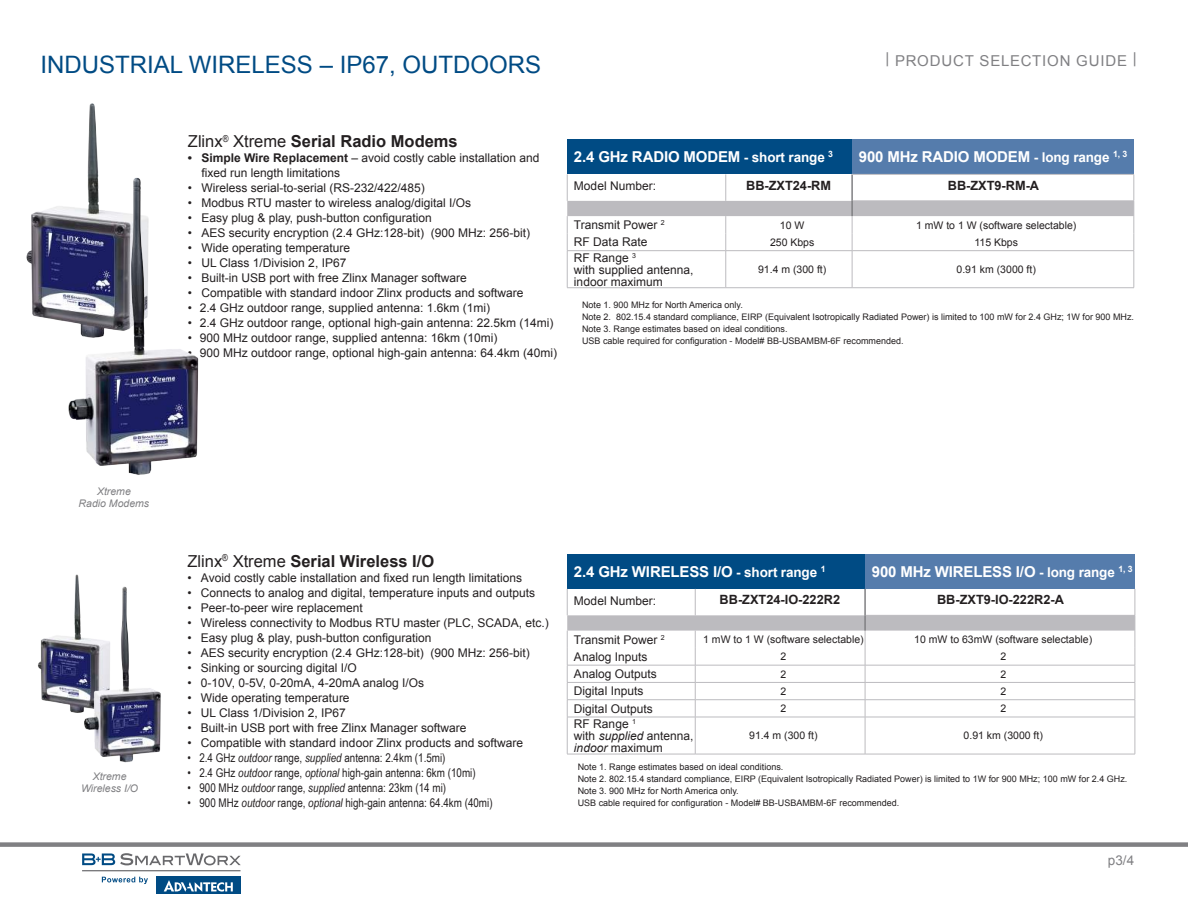
<style>
.page{position:relative;width:1188px;height:918px;background:#fff}
.page>*{position:absolute;margin:0;border:0;box-sizing:border-box;transform-origin:0 0}
.t1{font:24px "Arial";color:#004b84}
.t2{font:700 16.5px "Arial";color:#231f20}
.t3{font:700 15px "Arial";letter-spacing:-.01em;color:#fff}
.t4{font:15px "Arial";letter-spacing:.055em;color:#808083}
.t5{font:13.5px "Arial";color:#808083}
.t6{font:700 12.75px "Arial";color:#231f20}
.t7{font:12px/12px "Arial";color:#231f20}
.t8{font:12px "Arial Narrow";color:#231f20}
.t9{font:10.5px "Arial";color:#231f20}
.t10{font:italic 10.5px/12px "Arial";color:#808083;text-align:center}
.t11{font:9px/12px "Arial";color:#231f20}
.s1{font-weight:400}
.s2{font-weight:700}
.s3{font-size:13.5px}
.s4{font-style:italic}
</style>
<div class="page">
<div style="left:0;top:842px;width:1188px;height:5px;background:#808083"></div>
<div style="left:156px;top:877px;width:85px;height:17px;background:#004b84"></div>
<svg style="left:164px;top:880px;width:69px;height:12px"></svg>
<svg style="left:82px;top:853px;width:159px;height:12px"></svg>
<hr style="left:82px;top:870px;width:159px;height:1px;background:#69696c">
<svg style="left:102px;top:877px;width:46px;height:7px"></svg>
<div style="left:567px;top:554px;width:298px;height:35px;background:#004b84"></div>
<div style="left:865px;top:554px;width:270px;height:35px;background:#557cac"></div>
<hr style="left:567px;top:717px;width:128px;height:1px;background:#bcbbbf">
<hr style="left:567px;top:717px;width:1px;height:37px;background:#bcbbbf">
<hr style="left:695px;top:717px;width:170px;height:1px;background:#bcbbbf">
<hr style="left:695px;top:717px;width:1px;height:37px;background:#bcbbbf">
<hr style="left:865px;top:717px;width:270px;height:1px;background:#bcbbbf">
<hr style="left:865px;top:717px;width:1px;height:37px;background:#bcbbbf">
<hr style="left:1135px;top:717px;width:1px;height:37px;background:#bcbbbf">
<hr style="left:567px;top:754px;width:128px;height:1px;background:#bcbbbf">
<hr style="left:695px;top:754px;width:170px;height:1px;background:#bcbbbf">
<hr style="left:865px;top:754px;width:270px;height:1px;background:#bcbbbf">
<svg style="left:567px;top:589px;width:569px;height:128px"></svg>
<div style="left:567px;top:140px;width:285px;height:34px;background:#004b84"></div>
<div style="left:852px;top:140px;width:282px;height:34px;background:#557cac"></div>
<hr style="left:567px;top:250px;width:159px;height:1px;background:#bcbbbf">
<hr style="left:567px;top:251px;width:1px;height:37px;background:#bcbbbf">
<hr style="left:726px;top:250px;width:126px;height:1px;background:#bcbbbf">
<hr style="left:726px;top:251px;width:1px;height:37px;background:#bcbbbf">
<hr style="left:852px;top:250px;width:282px;height:1px;background:#bcbbbf">
<hr style="left:852px;top:251px;width:1px;height:37px;background:#bcbbbf">
<hr style="left:1134px;top:251px;width:1px;height:37px;background:#bcbbbf">
<hr style="left:567px;top:287px;width:159px;height:1px;background:#bcbbbf">
<hr style="left:726px;top:287px;width:126px;height:1px;background:#bcbbbf">
<hr style="left:852px;top:287px;width:282px;height:1px;background:#bcbbbf">
<svg style="left:567px;top:174px;width:568px;height:76px"></svg>
<hr style="left:851px;top:174px;width:283px;height:1px;background:#bcbbbf">
<img style="left:38px;top:574px;width:41px;height:130px">
<img style="left:65px;top:579px;width:96px;height:184px">
<img style="left:26px;top:103px;width:72px;height:214px">
<img style="left:36px;top:165px;width:163px;height:310px">
<h1 class="t1" style="left:40px;top:48px;width:502px">INDUSTRIAL WIRELESS – IP67, OUTDOORS</h1>
<p class="t4" style="left:886px;top:51px;width:253px">| PRODUCT SELECTION GUIDE |</p>
<h2 class="t2" style="left:188px;top:130px;width:271px"><span class="s1">Zlinx</span><sup>®</sup> <span class="s1">Xtreme</span> Serial Radio Modems</h2>
<p class="t7" style="left:201px;top:150px;width:340px;line-height:15px;text-indent:-14px"><span class="s2">• Simple Wire Replacement</span> – avoid costly cable installation and fixed run length limitations</p>
<p class="t7" style="left:188px;top:182px;width:238px">• Wireless serial-to-serial (RS-232/422/485)</p>
<p class="t7" style="left:188px;top:197px;width:285px">• Modbus RTU master to wireless analog/digital I/Os</p>
<p class="t7" style="left:188px;top:212px;width:246px">• Easy plug &amp; play, push-button configuration</p>
<p class="t7" style="left:188px;top:227px;width:344px">• AES security encryption (2.4 GHz:128-bit) (900 MHz: 256-bit)</p>
<p class="t7" style="left:188px;top:242px;width:164px">• Wide operating temperature</p>
<p class="t7" style="left:188px;top:257px;width:160px">• UL Class 1/Division 2, IP67</p>
<p class="t7" style="left:188px;top:272px;width:280px">• Built-in USB port with free Zlinx Manager software</p>
<p class="t7" style="left:188px;top:287px;width:337px">• Compatible with standard indoor Zlinx products and software</p>
<p class="t7" style="left:188px;top:302px;width:304px">• 2.4 GHz outdoor range, supplied antenna: 1.6km (1mi)</p>
<p class="t7" style="left:188px;top:317px;width:367px">• 2.4 GHz outdoor range, optional high-gain antenna: 22.5km (14mi)</p>
<p class="t7" style="left:188px;top:332px;width:311px">• 900 MHz outdoor range, supplied antenna: 16km (10mi)</p>
<p class="t7" style="left:188px;top:347px;width:371px">• 900 MHz outdoor range, optional high-gain antenna: 64.4km (40mi)</p>
<p class="t3" style="left:574px;top:147px;width:261px">2.4 GHz RADIO MODEM <span class="s3">- short range</span> <sup>3</sup></p>
<p class="t3" style="left:859px;top:147px;width:270px">900 MHz RADIO MODEM <span class="s3">- long range</span> <sup>1,</sup> <sup>3</sup></p>
<p class="t7" style="left:574px;top:180px;width:84px">Model Number:</p>
<p class="t6" style="left:746px;top:177px;width:86px">BB-ZXT24-RM</p>
<p class="t6" style="left:948px;top:177px;width:93px">BB-ZXT9-RM-A</p>
<p class="t7" style="left:574px;top:219px;width:92px">Transmit Power <sup>2</sup></p>
<p class="t9" style="left:780px;top:218px;width:26px">10 W</p>
<p class="t9" style="left:916px;top:218px;width:162px">1 mW to 1 W (software selectable)</p>
<p class="t7" style="left:574px;top:236px;width:75px">RF Data Rate</p>
<p class="t9" style="left:770px;top:235px;width:46px">250 Kbps</p>
<p class="t9" style="left:974px;top:235px;width:45px">115 Kbps</p>
<p class="t7" style="left:574px;top:251px;width:121px">RF Range <sup>3<br></sup>with supplied antenna, indoor maximum</p>
<p class="t9" style="left:758px;top:262px;width:70px">91.4 m (300 ft)</p>
<p class="t9" style="left:957px;top:262px;width:81px">0.91 km (3000 ft)</p>
<p class="t11" style="left:582px;top:299px;width:554px">Note 1. 900 MHz for North America only.<br>Note 2. 802.15.4 standard compliance, EIRP (Equivalent Isotropically Radiated Power) is limited to 100 mW for 2.4 GHz; 1W for 900 MHz.<br>Note 3. Range estimates based on ideal conditions.<br>USB cable required for configuration - Model# BB-USBAMBM-6F recommended.</p>
<p class="t10" style="left:79px;top:485px;width:72px">Xtreme<br>Radio Modems</p>
<p class="t10" style="left:81px;top:770px;width:59px">Xtreme<br>Wireless I/O</p>
<h2 class="t2" style="left:187px;top:550px;width:248px"><span class="s1">Zlinx</span><sup>®</sup> <span class="s1">Xtreme</span> Serial Wireless I/O</h2>
<p class="t7" style="left:187px;top:571px;width:336px">• Avoid costly cable installation and fixed run length limitations</p>
<p class="t7" style="left:187px;top:586px;width:349px">• Connects to analog and digital, temperature inputs and outputs</p>
<p class="t7" style="left:187px;top:601px;width:177px">• Peer-to-peer wire replacement</p>
<p class="t7" style="left:187px;top:616px;width:363px">• Wireless connectivity to Modbus RTU master (PLC, SCADA, etc.)</p>
<p class="t7" style="left:187px;top:631px;width:246px">• Easy plug &amp; play, push-button configuration</p>
<p class="t7" style="left:187px;top:646px;width:344px">• AES security encryption (2.4 GHz:128-bit) (900 MHz: 256-bit)</p>
<p class="t7" style="left:187px;top:661px;width:171px">• Sinking or sourcing digital I/O</p>
<p class="t7" style="left:187px;top:676px;width:238px">• 0-10V, 0-5V, 0-20mA, 4-20mA analog I/Os</p>
<p class="t7" style="left:187px;top:691px;width:164px">• Wide operating temperature</p>
<p class="t7" style="left:187px;top:706px;width:160px">• UL Class 1/Division 2, IP67</p>
<p class="t7" style="left:187px;top:721px;width:280px">• Built-in USB port with free Zlinx Manager software</p>
<p class="t7" style="left:187px;top:736px;width:337px">• Compatible with standard indoor Zlinx products and software</p>
<p class="t8" style="left:187px;top:749px;width:260px">• 2.4 GHz <span class="s4">outdoor</span> range, <span class="s4">supplied</span> antenna: 2.4km (1.5mi)</p>
<p class="t8" style="left:187px;top:764px;width:290px">• 2.4 GHz <span class="s4">outdoor</span> range, <span class="s4">optional</span> high-gain antenna: 6km (10mi)</p>
<p class="t8" style="left:187px;top:779px;width:260px">• 900 MHz <span class="s4">outdoor</span> range, <span class="s4">supplied</span> antenna: 23km (14 mi)</p>
<p class="t8" style="left:187px;top:794px;width:307px">• 900 MHz <span class="s4">outdoor</span> range, <span class="s4">optional</span> high-gain antenna: 64.4km (40mi)</p>
<p class="t3" style="left:574px;top:562px;width:253px">2.4 GHz WIRELESS I/O <span class="s3">- short range</span> <sup>1</sup></p>
<p class="t3" style="left:872px;top:562px;width:262px">900 MHz WIRELESS I/O <span class="s3">- long range</span> <sup>1,</sup> <sup>3</sup></p>
<p class="t7" style="left:574px;top:595px;width:84px">Model Number:</p>
<p class="t6" style="left:720px;top:591px;width:122px">BB-ZXT24-IO-222R2</p>
<p class="t6" style="left:937px;top:591px;width:128px">BB-ZXT9-IO-222R2-A</p>
<p class="t7" style="left:574px;top:634px;width:92px">Transmit Power <sup>2</sup></p>
<p class="t9" style="left:703px;top:632px;width:162px">1 mW to 1 W (software selectable)</p>
<p class="t9" style="left:914px;top:632px;width:179px">10 mW to 63mW (software selectable)</p>
<p class="t7" style="left:574px;top:651px;width:75px">Analog Inputs</p>
<p class="t9" style="left:781px;top:650px;width:7px">2</p>
<p class="t9" style="left:1000px;top:650px;width:7px">2</p>
<p class="t7" style="left:574px;top:668px;width:84px">Analog Outputs</p>
<p class="t9" style="left:781px;top:667px;width:7px">2</p>
<p class="t9" style="left:1000px;top:667px;width:7px">2</p>
<p class="t7" style="left:574px;top:685px;width:71px">Digital Inputs</p>
<p class="t9" style="left:781px;top:684px;width:7px">2</p>
<p class="t9" style="left:1000px;top:684px;width:7px">2</p>
<p class="t7" style="left:574px;top:703px;width:80px">Digital Outputs</p>
<p class="t9" style="left:781px;top:702px;width:7px">2</p>
<p class="t9" style="left:1000px;top:702px;width:7px">2</p>
<p class="t7" style="left:574px;top:718px;width:121px">RF Range <sup>1<br></sup>with <span class="s4">supplied</span> antenna, <span class="s4">indoor</span> maximum</p>
<p class="t9" style="left:749px;top:729px;width:70px">91.4 m (300 ft)</p>
<p class="t9" style="left:964px;top:729px;width:81px">0.91 km (3000 ft)</p>
<p class="t11" style="left:578px;top:761px;width:551px">Note 1. Range estimates based on ideal conditions.<br>Note 2. 802.15.4 standard compliance, EIRP (Equivalent Isotropically Radiated Power) is limited to 1W for 900 MHz; 100 mW for 2.4 GHz.<br>Note 3. 900 MHz for North America only.<br>USB cable required for configuration - Model# BB-USBAMBM-6F recommended.</p>
<p class="t5" style="left:1108px;top:851px;width:28px">p3/4</p>
</div>
